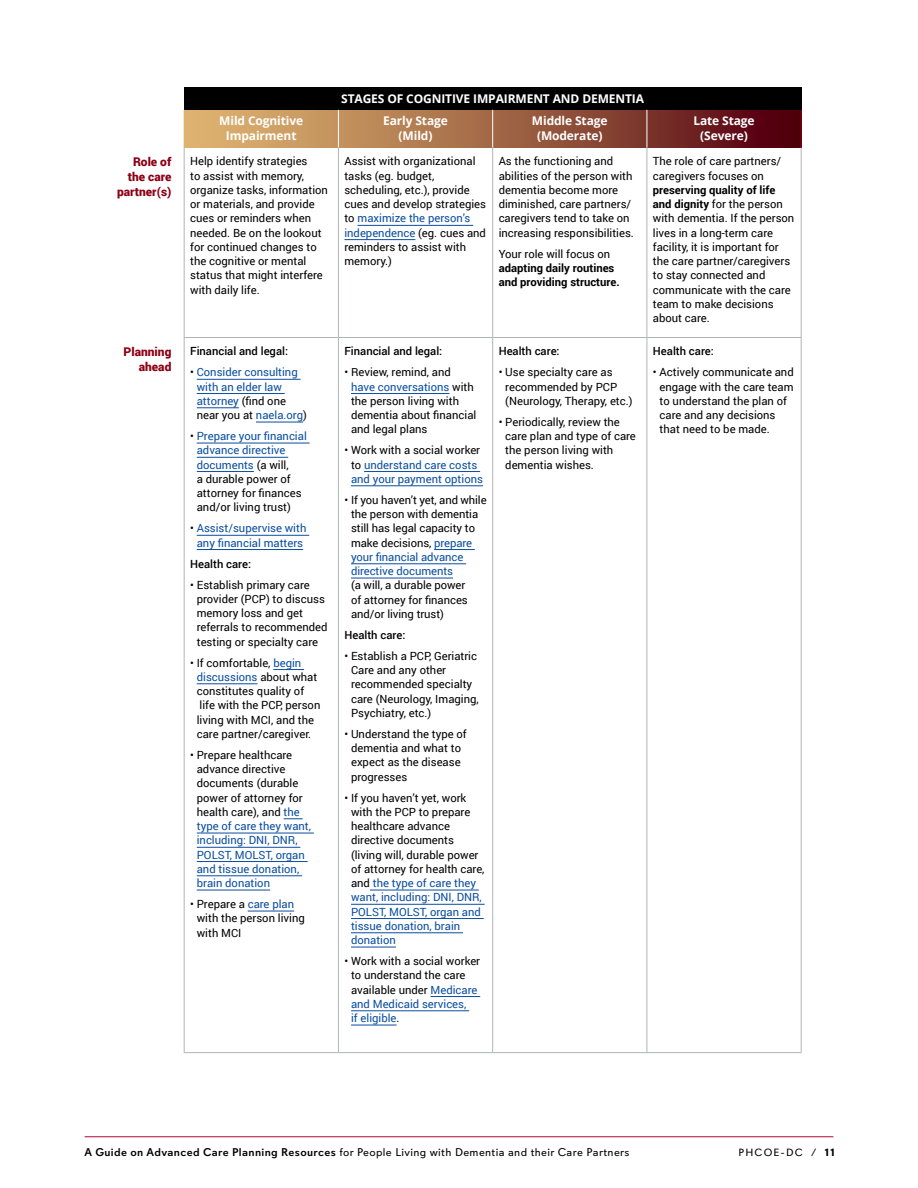
<style>
.page{position:relative;width:918px;height:1188px;background:#fff}
.page>*{position:absolute;margin:0;border:0;box-sizing:border-box;transform-origin:0 0}
.t1{font:700 12px/15px "Open Sans";letter-spacing:-.01em;color:#fff;text-align:center}
.t2{font:900 12px/15px "Roboto";color:#8d0016;text-align:right}
.t3{font:11.25px/14.2px "Roboto";color:#000}
.t4{font:11.25px/14.2px "Roboto";color:#0a4d9f}
.t5{font:11.25px "Davis Sans";letter-spacing:.03em;color:#000;scale:1.04 1}
.t6{font:500 11.25px "Roboto";color:#000}
.t7{font:700 11.25px/14.2px "Roboto";color:#000}
.t8{font:10.5px "Davis Sans";letter-spacing:.11em;color:#000;scale:1.04 1}
.s1{color:#0a4d9f}
.s2{color:#000}
.s3{font-weight:700}
.s4{font-weight:500}
</style>
<div class="page">
<hr style="left:85px;top:1137px;width:748px;height:1px;background:#b30838">
<div style="left:185px;top:109px;width:617px;height:39px;background:linear-gradient(to right,#e7c177,#54020f)"></div>
<div style="left:184px;top:87px;width:617px;height:23px;background:#000"></div>
<hr style="left:184px;top:110px;width:1px;height:38px;background:#deb370">
<hr style="left:801px;top:110px;width:1px;height:38px;background:#8d0016">
<svg style="left:801px;top:87px;width:1px;height:23px"></svg>
<hr style="left:338px;top:110px;width:1px;height:38px;background:#fff">
<hr style="left:492px;top:110px;width:1px;height:38px;background:#fff">
<hr style="left:647px;top:110px;width:1px;height:38px;background:#fff">
<hr style="left:184px;top:148px;width:1px;height:189px;background:#b1b4b6">
<hr style="left:338px;top:148px;width:1px;height:189px;background:#b1b4b6">
<hr style="left:492px;top:148px;width:1px;height:189px;background:#b1b4b6">
<hr style="left:647px;top:148px;width:1px;height:189px;background:#b1b4b6">
<hr style="left:801px;top:148px;width:1px;height:189px;background:#b1b4b6">
<hr style="left:184px;top:337px;width:154px;height:1px;background:#b1b4b6">
<hr style="left:184px;top:338px;width:1px;height:714px;background:#b1b4b6">
<hr style="left:338px;top:337px;width:155px;height:1px;background:#b1b4b6">
<hr style="left:338px;top:338px;width:1px;height:714px;background:#b1b4b6">
<hr style="left:493px;top:337px;width:154px;height:1px;background:#b1b4b6">
<hr style="left:492px;top:338px;width:1px;height:714px;background:#b1b4b6">
<hr style="left:647px;top:337px;width:155px;height:1px;background:#b1b4b6">
<hr style="left:647px;top:338px;width:1px;height:714px;background:#b1b4b6">
<hr style="left:801px;top:338px;width:1px;height:714px;background:#b1b4b6">
<hr style="left:184px;top:1052px;width:154px;height:1px;background:#b1b4b6">
<hr style="left:338px;top:1052px;width:155px;height:1px;background:#b1b4b6">
<hr style="left:493px;top:1052px;width:154px;height:1px;background:#b1b4b6">
<hr style="left:647px;top:1052px;width:155px;height:1px;background:#b1b4b6">
<hr style="left:358px;top:225px;width:115px;height:1px;background:#0a4d9f">
<hr style="left:344px;top:239px;width:71px;height:1px;background:#0a4d9f">
<hr style="left:197px;top:379px;width:104px;height:1px;background:#0a4d9f">
<hr style="left:197px;top:393px;width:88px;height:1px;background:#0a4d9f">
<hr style="left:197px;top:407px;width:42px;height:1px;background:#0a4d9f">
<hr style="left:256px;top:422px;width:47px;height:1px;background:#0a4d9f">
<hr style="left:197px;top:443px;width:113px;height:1px;background:#0a4d9f">
<hr style="left:197px;top:457px;width:91px;height:1px;background:#0a4d9f">
<hr style="left:197px;top:471px;width:57px;height:1px;background:#0a4d9f">
<hr style="left:197px;top:535px;width:112px;height:1px;background:#0a4d9f">
<hr style="left:197px;top:549px;width:106px;height:1px;background:#0a4d9f">
<hr style="left:273px;top:669px;width:31px;height:1px;background:#0a4d9f">
<hr style="left:197px;top:683px;width:61px;height:1px;background:#0a4d9f">
<svg style="left:284px;top:818px;width:19px;height:1px"></svg>
<hr style="left:197px;top:833px;width:117px;height:1px;background:#0a4d9f">
<hr style="left:197px;top:847px;width:103px;height:1px;background:#0a4d9f">
<hr style="left:197px;top:861px;width:111px;height:1px;background:#0a4d9f">
<hr style="left:197px;top:875px;width:105px;height:1px;background:#0a4d9f">
<hr style="left:197px;top:890px;width:73px;height:1px;background:#0a4d9f">
<hr style="left:248px;top:911px;width:46px;height:1px;background:#0a4d9f">
<hr style="left:351px;top:393px;width:98px;height:1px;background:#0a4d9f">
<hr style="left:364px;top:471px;width:116px;height:1px;background:#0a4d9f">
<hr style="left:351px;top:485px;width:132px;height:1px;background:#0a4d9f">
<hr style="left:434px;top:549px;width:41px;height:1px;background:#0a4d9f">
<hr style="left:351px;top:563px;width:115px;height:1px;background:#0a4d9f">
<hr style="left:351px;top:578px;width:102px;height:1px;background:#0a4d9f">
<hr style="left:370px;top:890px;width:109px;height:1px;background:#0a4d9f">
<hr style="left:351px;top:904px;width:134px;height:1px;background:#0a4d9f">
<hr style="left:351px;top:918px;width:133px;height:1px;background:#0a4d9f">
<hr style="left:351px;top:932px;width:112px;height:1px;background:#0a4d9f">
<hr style="left:351px;top:947px;width:45px;height:1px;background:#0a4d9f">
<hr style="left:431px;top:996px;width:49px;height:1px;background:#0a4d9f">
<hr style="left:351px;top:1010px;width:118px;height:1px;background:#0a4d9f">
<hr style="left:351px;top:1025px;width:46px;height:1px;background:#0a4d9f">
<p class="t1" style="left:341px;top:91px;width:304px">STAGES OF COGNITIVE IMPAIRMENT AND DEMENTIA</p>
<p class="t1" style="left:219px;top:113px;width:85px">Mild Cognitive<br>Impairment</p>
<p class="t1" style="left:383px;top:113px;width:66px">Early Stage (Mild)</p>
<p class="t1" style="left:532px;top:113px;width:77px">Middle Stage (Moderate)</p>
<p class="t1" style="left:693px;top:113px;width:63px">Late Stage (Severe)</p>
<p class="t2" style="left:117px;top:154px;width:56px">Role of the care partner(s)</p>
<p class="t3" style="left:190px;top:154px;width:139px">Help identify strategies<br>to assist with memory, organize tasks, information or materials, and provide cues or reminders when needed. Be on the lookout for continued changes to the cognitive or mental status that might interfere with daily life.</p>
<p class="t3" style="left:344px;top:154px;width:143px">Assist with organizational tasks (eg. budget, scheduling, etc.), provide cues and develop strategies to <span class="s1">maximize the person’s independence</span> (eg. cues and reminders to assist with memory.)</p>
<p class="t3" style="left:499px;top:154px;width:137px">As the functioning and abilities of the person with dementia become more diminished, care partners/ caregivers tend to take on increasing responsibilities.</p>
<p class="t3" style="left:499px;top:246px;width:113px">Your role will focus on</p>
<p class="t7" style="left:499px;top:260px;width:122px">adapting daily routines and providing structure.</p>
<p class="t2" style="left:124px;top:344px;width:49px">Planning ahead</p>
<p class="t6" style="left:190px;top:343px;width:99px">Financial and legal:</p>
<p class="t4" style="left:197px;top:365px;width:112px;text-indent:-7px"><span class="s2">•</span> Consider consulting with an elder law attorney <span class="s2">(find one near you at</span> naela.org<span class="s2">)</span></p>
<p class="t3" style="left:197px;top:429px;width:112px;text-indent:-7px">• <span class="s1">Prepare your financial advance directive documents</span> (a will,<br>a durable power of attorney for finances and/or living trust)</p>
<p class="t4" style="left:190px;top:521px;width:118px;text-align:center"><span class="s2">•</span> Assist/supervise with any financial matters</p>
<p class="t6" style="left:190px;top:556px;width:62px">Health care:</p>
<p class="t3" style="left:197px;top:577px;width:132px;text-indent:-7px">• Establish primary care provider (PCP) to discuss memory loss and get referrals to recommended testing or specialty care</p>
<p class="t3" style="left:197px;top:655px;width:125px;text-indent:-7px">• If comfortable, <span class="s1">begin discussions</span> about what constitutes quality of life with the PCP, person living with MCI, and the care partner/caregiver.</p>
<p class="t4" style="left:197px;top:747px;width:116px;text-indent:-7px"><span class="s2">• Prepare healthcare advance directive documents (durable power of attorney for health care), and</span> the type of care they want, including: DNI, DNR,<br>POLST, MOLST, organ and tissue donation, brain donation</p>
<p class="t3" style="left:197px;top:897px;width:110px;text-indent:-7px">• Prepare a <span class="s1">care plan </span>with the person living with MCI</p>
<p class="t6" style="left:344px;top:343px;width:99px">Financial and legal:</p>
<p class="t3" style="left:351px;top:365px;width:127px;text-indent:-7px">• Review, remind, and <span class="s1">have conversations</span> with the person living with dementia about financial and legal plans</p>
<p class="t4" style="left:344px;top:443px;width:140px;text-align:center"><span class="s2">• Work with a social worker to</span> understand care costs and your payment options</p>
<p class="t3" style="left:351px;top:492px;width:137px;text-indent:-7px">• If you haven’t yet, and while the person with dementia still has legal capacity to make decisions, <span class="s1">prepare your financial advance directive documents</span></p>
<p class="t3" style="left:351px;top:578px;width:118px">(a will, a durable power of attorney for finances and/or living trust)</p>
<p class="t6" style="left:344px;top:627px;width:62px">Health care:</p>
<p class="t3" style="left:351px;top:648px;width:129px;text-indent:-7px">• Establish a PCP, Geriatric<br>Care and any other recommended specialty care (Neurology, Imaging,<br>Psychiatry, etc.)</p>
<p class="t3" style="left:351px;top:726px;width:117px;text-indent:-7px">• Understand the type of dementia and what to expect as the disease progresses</p>
<p class="t3" style="left:351px;top:790px;width:135px;text-indent:-7px">• If you haven’t yet, work with the PCP to prepare healthcare advance directive documents (living will, durable power of attorney for health care, and <span class="s1">the type of care they want, including: DNI, DNR,<br>POLST, MOLST, organ and tissue donation, brain donation</span></p>
<p class="t3" style="left:351px;top:954px;width:131px;text-indent:-7px">• Work with a social worker to understand the care available under <span class="s1">Medicare and Medicaid services,<br>if eligible</span>.</p>
<p class="t6" style="left:499px;top:344px;width:62px">Health care:</p>
<p class="t3" style="left:505px;top:365px;width:129px;text-indent:-7px">• Use specialty care as recommended by PCP (Neurology, Therapy, etc.)</p>
<p class="t3" style="left:505px;top:414px;width:132px;text-indent:-7px">• Periodically, review the care plan and type of care the person living with dementia wishes.</p>
<p class="t3" style="left:653px;top:154px;width:130px">The role of care partners/ caregivers focuses on</p>
<p class="t3" style="left:653px;top:182px;width:143px"><span class="s3">preserving quality of life and dignity</span> for the person with dementia. If the person lives in a long-term care facility, it is important for the care partner/caregivers to stay connected and communicate with the care team to make decisions about care.</p>
<p class="t6" style="left:653px;top:344px;width:62px">Health care:</p>
<p class="t3" style="left:660px;top:365px;width:136px;text-indent:-7px">• Actively communicate and engage with the care team to understand the plan of care and any decisions that need to be made.</p>
<p class="t5" style="left:85px;top:1146px;width:525px"><span class="s4">A Guide on Advanced Care Planning Resources</span> for People Living with Dementia and their Care Partners</p>
<p class="t8" style="left:738px;top:1146px;width:94px">PHCOE-DC / <span class="s3">11</span></p>
</div>
